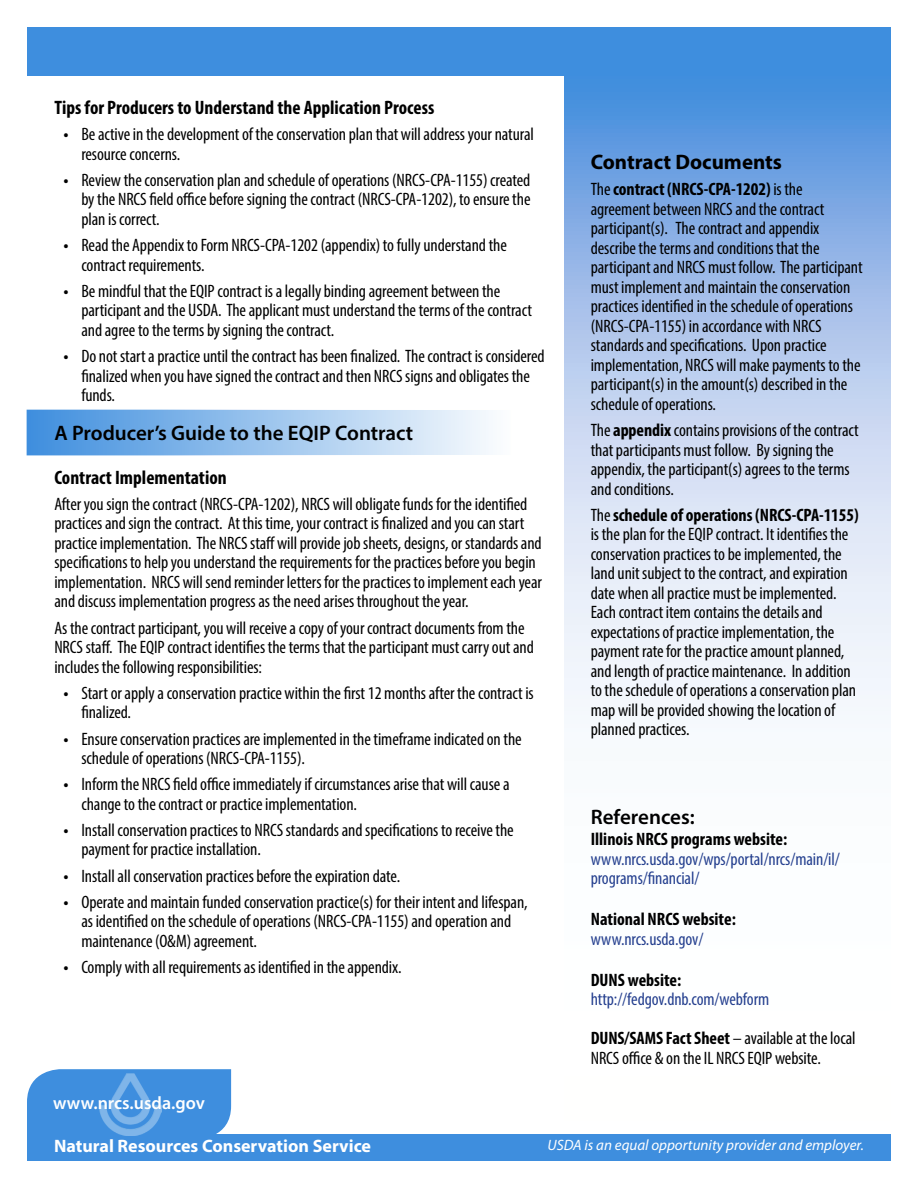
<style>
.page{position:relative;width:918px;height:1188px;background:#fff}
.page>*{position:absolute;margin:0;border:0;box-sizing:border-box;transform-origin:0 0}
.t1{font:600 21px "Myriad Pro";color:#000}
.t2{font:700 21px "Myriad Pro";color:#000}
.t3{font:700 condensed 19.5px "Myriad Pro";color:#000}
.t4{font:condensed 18px/19.5px "Myriad Pro";letter-spacing:-.005em;color:#000}
.t5{font:condensed 18px/19.5px "Myriad Pro";letter-spacing:-.005em;color:#25408f}
.t6{font:700 condensed 18px "Myriad Pro";color:#000}
.t7{font:700 18px "Myriad Pro";color:#fff}
.t8{font:600 18px "Myriad Pro";color:#fff}
.t9{font:italic 15px "Myriad Pro";color:#fff}
.s1{font-weight:700}
.s2{font-weight:700;color:#000}
.s3{color:#000}
</style>
<div class="page">
<svg style="left:564px;top:76px;width:327px;height:635px;background:#b3cbee"></svg>
<div style="left:27px;top:1069px;width:204px;height:65px;background:#3e8ede"></div>
<div style="left:27px;top:410px;width:485px;height:45px;background:linear-gradient(to right,#3e8ede,#fdfefe);border:2px solid #fff"></div>
<div style="left:27px;top:27px;width:864px;height:49px;background:#3e8ede"></div>
<div style="left:27px;top:1134px;width:864px;height:27px;background:#3e8ede"></div>
<img style="left:100px;top:1073px;width:62px;height:62px">
<p class="t3" style="left:54px;top:95px;width:382px">Tips for Producers to Understand the Application Process</p>
<p class="t4" style="left:81px;top:124px;width:454px;text-indent:-18px"><span class="s1">•</span> Be active in the development of the conservation plan that will address your natural resource concerns.</p>
<p class="t4" style="left:81px;top:170px;width:451px;text-align:justify;text-indent:-18px"><span class="s1">•</span> Review the conservation plan and schedule of operations (NRCS-CPA-1155) created by the NRCS field office before signing the contract (NRCS-CPA-1202), to ensure the plan is correct.</p>
<p class="t4" style="left:81px;top:235px;width:427px;text-indent:-18px"><span class="s1">•</span> Read the Appendix to Form NRCS-CPA-1202 (appendix) to fully understand the contract requirements.</p>
<p class="t4" style="left:81px;top:281px;width:452px;text-indent:-18px"><span class="s1">•</span> Be mindful that the EQIP contract is a legally binding agreement between the participant and the USDA. The applicant must understand the terms of the contract and agree to the terms by signing the contract.</p>
<p class="t4" style="left:81px;top:346px;width:465px;text-indent:-18px"><span class="s1">•</span> Do not start a practice until the contract has been finalized. The contract is considered finalized when you have signed the contract and then NRCS signs and obligates the funds.</p>
<p class="t1" style="left:54px;top:420px;width:361px">A Producer’s Guide to the EQIP Contract</p>
<p class="t3" style="left:54px;top:465px;width:174px">Contract Implementation</p>
<p class="t4" style="left:54px;top:494px;width:489px">After you sign the contract (NRCS-CPA-1202), NRCS will obligate funds for the identified practices and sign the contract. At this time, your contract is finalized and you can start practice implementation. The NRCS staff will provide job sheets, designs, or standards and specifications to help you understand the requirements for the practices before you begin implementation. NRCS will send reminder letters for the practices to implement each year and discuss implementation progress as the need arises throughout the year.</p>
<p class="t4" style="left:54px;top:618px;width:481px">As the contract participant, you will receive a copy of your contract documents from the<br>NRCS staff. The EQIP contract identifies the terms that the participant must carry out and includes the following responsibilities:</p>
<p class="t4" style="left:81px;top:683px;width:454px;text-indent:-18px"><span class="s1">•</span> Start or apply a conservation practice within the first 12 months after the contract is finalized.</p>
<p class="t4" style="left:81px;top:729px;width:442px;text-indent:-18px"><span class="s1">•</span> Ensure conservation practices are implemented in the timeframe indicated on the schedule of operations (NRCS-CPA-1155).</p>
<p class="t4" style="left:81px;top:774px;width:430px;text-indent:-18px"><span class="s1">•</span> Inform the NRCS field office immediately if circumstances arise that will cause a change to the contract or practice implementation.</p>
<p class="t4" style="left:81px;top:820px;width:434px;text-indent:-18px"><span class="s1">•</span> Install conservation practices to NRCS standards and specifications to receive the payment for practice installation.</p>
<p class="t4" style="left:63px;top:866px;width:338px"><span class="s1">•</span> Install all conservation practices before the expiration date.</p>
<p class="t4" style="left:81px;top:892px;width:448px;text-indent:-18px"><span class="s1">•</span> Operate and maintain funded conservation practice(s) for their intent and lifespan, as identified on the schedule of operations (NRCS-CPA-1155) and operation and maintenance (O&amp;M) agreement.</p>
<p class="t4" style="left:63px;top:957px;width:340px"><span class="s1">•</span> Comply with all requirements as identified in the appendix.</p>
<p class="t8" style="left:53px;top:1092px;width:153px">www.nrcs.usda.gov</p>
<p class="t2" style="left:591px;top:148px;width:193px">Contract Documents</p>
<p class="t4" style="left:591px;top:179px;width:273px">The <span class="s1">contract (NRCS-CPA-1202)</span> is the agreement between NRCS and the contract participant(s). The contract and appendix describe the terms and conditions that the participant and NRCS must follow. The participant must implement and maintain the conservation practices identified in the schedule of operations (NRCS-CPA-1155) in accordance with NRCS standards and specifications. Upon practice implementation, NRCS will make payments to the participant(s) in the amount(s) described in the schedule of operations.</p>
<p class="t4" style="left:591px;top:420px;width:269px">The <span class="s1">appendix</span> contains provisions of the contract that participants must follow. By signing the appendix, the participant(s) agrees to the terms and conditions.</p>
<p class="t4" style="left:591px;top:505px;width:269px">The <span class="s1">schedule of operations (NRCS-CPA-1155) </span>is the plan for the EQIP contract. It identifies the conservation practices to be implemented, the land unit subject to the contract, and expiration date when all practice must be implemented.<br>Each contract item contains the details and expectations of practice implementation, the payment rate for the practice amount planned, and length of practice maintenance. In addition to the schedule of operations a conservation plan map will be provided showing the location of planned practices.</p>
<p class="t1" style="left:591px;top:803px;width:106px">References:</p>
<p class="t6" style="left:591px;top:828px;width:198px">Illinois NRCS programs website:</p>
<p class="t5" style="left:591px;top:849px;width:251px">www.nrcs.usda.gov/wps/portal/nrcs/main/il/ programs/financial/</p>
<p class="t6" style="left:591px;top:908px;width:147px">National NRCS website:</p>
<p class="t5" style="left:591px;top:929px;width:114px">www.nrcs.usda.gov/</p>
<p class="t6" style="left:591px;top:969px;width:92px">DUNS website:</p>
<p class="t5" style="left:591px;top:980px;width:266px;line-height:39px">http://fedgov.dnb.com/webform<br><span class="s2">DUNS/SAMS Fact Sheet</span> <span class="s3">– available at the local</span></p>
<p class="t4" style="left:591px;top:1048px;width:232px">NRCS office &amp; on the IL NRCS EQIP website.</p>
<p class="t7" style="left:54px;top:1135px;width:319px">Natural Resources Conservation Service</p>
<p class="t9" style="left:548px;top:1136px;width:318px">USDA is an equal opportunity provider and employer.</p>
</div>
